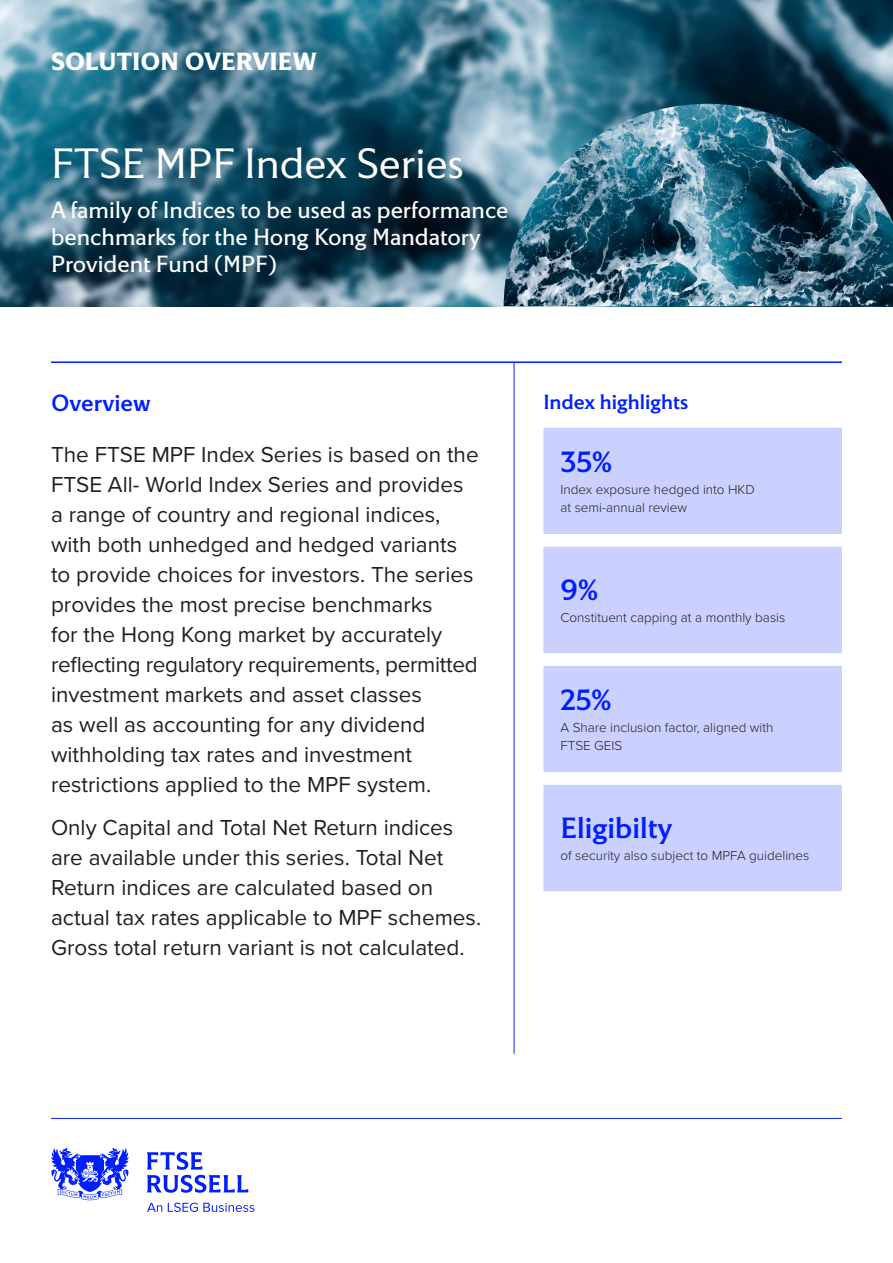
<style>
.page{position:relative;width:893px;height:1263px;background:#fff}
.page>*{position:absolute;margin:0;border:0;box-sizing:border-box;transform-origin:0 0}
.t1{font:300 43.5px "LSEG Motto";color:#fff}
.t2{font:500 30px "LSEG Motto";color:#001eff}
.t3{font:700 25.5px "LSEG Motto";color:#fff}
.t4{font:24px/27px "LSEG Motto";color:#fff}
.t5{font:500 24px "LSEG Motto";color:#001eff}
.t6{font:22.5px/30px "Proxima Nova";color:#231f20}
.t7{font:500 21px "LSEG Motto";color:#001eff}
.t8{font:300 13.5px/18px "Proxima Nova";color:#231f20}
</style>
<div class="page">
<img style="left:0;top:0;width:893px;height:306px">
<img style="left:504px;top:104px;width:389px;height:202px">
<svg style="left:51px;top:1148px;width:204px;height:64px"></svg>
<hr style="left:51px;top:361px;width:791px;height:2px;background:#001eff">
<svg style="left:543px;top:428px;width:299px;height:463px;background:#cfd4ff"></svg>
<hr style="left:514px;top:363px;width:1px;height:691px;background:#001eff">
<hr style="left:51px;top:1118px;width:791px;height:1px;background:#001eff">
<p class="t3" style="left:51px;top:46px;width:267px">SOLUTION OVERVIEW</p>
<h1 class="t1" style="left:51px;top:138px;width:414px">FTSE MPF Index Series</h1>
<p class="t4" style="left:51px;top:196px;width:459px">A family of Indices to be used as performance benchmarks for the Hong Kong Mandatory<br>Provident Fund (MPF)</p>
<p class="t5" style="left:51px;top:389px;width:101px">Overview</p>
<p class="t6" style="left:51px;top:439px;width:429px">The FTSE MPF Index Series is based on the FTSE All- World Index Series and provides a range of country and regional indices, with both unhedged and hedged variants to provide choices for investors. The series provides the most precise benchmarks<br>for the Hong Kong market by accurately reflecting regulatory requirements, permitted investment markets and asset classes<br>as well as accounting for any dividend withholding tax rates and investment restrictions applied to the MPF system.</p>
<p class="t6" style="left:51px;top:811px;width:432px">Only Capital and Total Net Return indices are available under this series. Total Net Return indices are calculated based on actual tax rates applicable to MPF schemes.<br>Gross total return variant is not calculated.</p>
<p class="t7" style="left:543px;top:389px;width:146px">Index highlights</p>
<h2 class="t2" style="left:560px;top:443px;width:53px">35%</h2>
<p class="t8" style="left:560px;top:480px;width:196px">Index exposure hedged into HKD at semi-annual review</p>
<h2 class="t2" style="left:560px;top:571px;width:39px">9%</h2>
<p class="t8" style="left:560px;top:608px;width:226px">Constituent capping at a monthly basis</p>
<h2 class="t2" style="left:560px;top:682px;width:53px">25%</h2>
<p class="t8" style="left:560px;top:718px;width:215px">A Share inclusion factor, aligned with<br>FTSE GEIS</p>
<h2 class="t2" style="left:560px;top:810px;width:113px">Eligibilty</h2>
<p class="t8" style="left:560px;top:846px;width:250px">of security also subject to MPFA guidelines</p>
</div>
